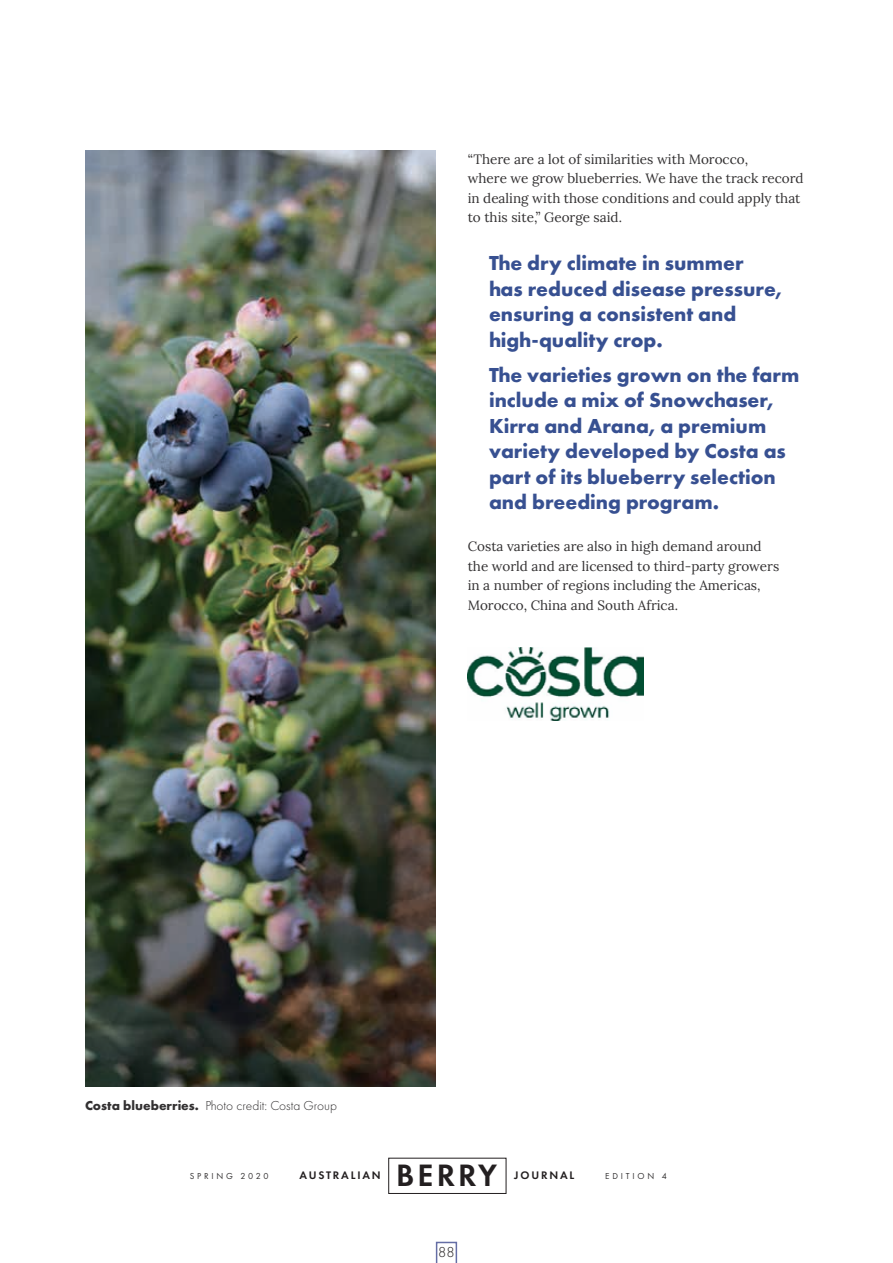
<style>
.page{position:relative;width:893px;height:1263px;background:#fff}
.page>*{position:absolute;margin:0;border:0;box-sizing:border-box;transform-origin:0 0}
.t1{font:600 32.1px "Futura PT";letter-spacing:.095em;color:#231f20}
.t2{font:700 21px/25.5px "Futura PT";color:#375091}
.t3{font:300 15px "Futura PT";color:#231f20}
.t4{font:13.5px/19.5px "Lora";color:#323031}
.t5{font:300 13.5px "Futura PT";color:#323031}
.t6{font:600 11.4px "Futura PT";letter-spacing:.16em;color:#231f20}
.t7{font:9px "Futura PT";letter-spacing:.31em;color:#323031}
.s1{font-weight:700}
</style>
<div class="page">
<svg style="left:436px;top:1242px;width:21px;height:21px"></svg>
<img style="left:468px;top:648px;width:175px;height:73px">
<img style="left:85px;top:150px;width:351px;height:937px">
<p class="t4" style="left:468px;top:148px;width:337px">“There are a lot of similarities with Morocco,<br>where we grow blueberries. We have the track record in dealing with those conditions and could apply that to this site,” George said.</p>
<h2 class="t2" style="left:489px;top:250px;width:295px">The dry climate in summer has reduced disease pressure, ensuring a consistent and high-quality crop.</h2>
<h2 class="t2" style="left:489px;top:361px;width:312px">The varieties grown on the farm include a mix of Snowchaser,<br>Kirra and Arana, a premium variety developed by Costa as part of its blueberry selection and breeding program.</h2>
<p class="t4" style="left:468px;top:536px;width:313px">Costa varieties are also in high demand around the world and are licensed to third-party growers in a number of regions including the Americas, Morocco, China and South Africa.</p>
<p class="t5" style="left:85px;top:1098px;width:254px"><span class="s1">Costa blueberries.</span> Photo credit: Costa Group</p>
<p class="t7" style="left:190px;top:1171px;width:80px">SPRING 2020</p>
<p class="t6" style="left:300px;top:1168px;width:83px">AUSTRALIAN</p>
<h1 class="t1" style="left:396px;top:1155px;width:103px">BERRY</h1>
<p class="t6" style="left:514px;top:1168px;width:61px">JOURNAL</p>
<p class="t7" style="left:605px;top:1171px;width:63px">EDITION 4</p>
<p class="t3" style="left:438px;top:1243px;width:18px">88</p>
</div>
